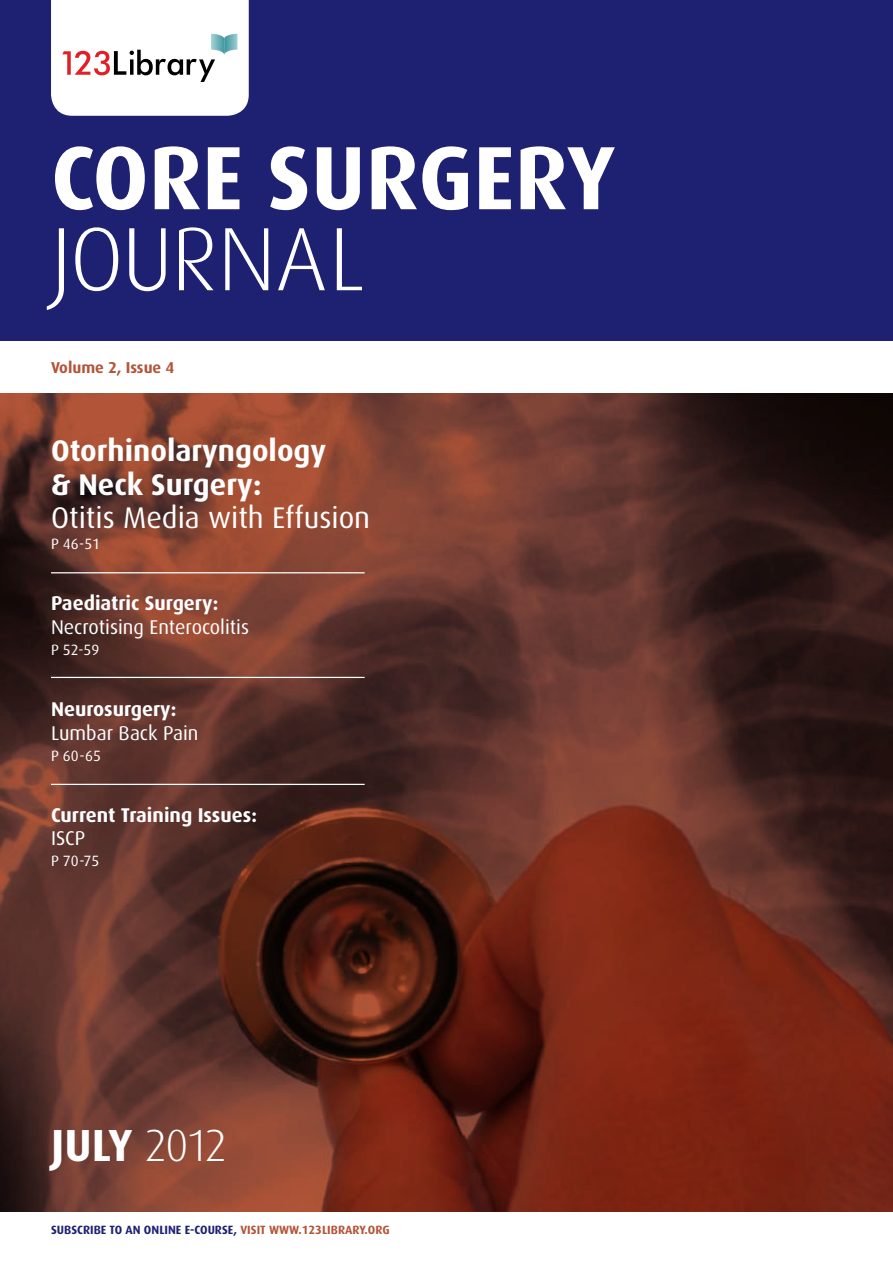
<style>
.page{position:relative;width:893px;height:1263px;background:#fff}
.page>*{position:absolute;margin:0;border:0;box-sizing:border-box;transform-origin:0 0}
.t1{font:700 90px "Dax";color:#fff}
.t2{font:300 90px "Dax";letter-spacing:-.01em;color:#fff}
.t3{font:700 45px "Dax";color:#fff}
.t4{font:700 29.85px/33.6px "Dax";color:#fff}
.t5{font:29.85px "Dax";color:#fff}
.t6{font:700 19.95px "Dax";color:#fff}
.t7{font:19.95px "Dax";color:#fff}
.t8{font:700 15.75px "Dax";color:#b25538}
.t9{font:15px "Dax";color:#fff}
.t10{font:700 12px "Dax";color:#1e2171}
.t11{font:700 12px "Dax";color:#b25538}
.s1{font-weight:300}
.s2{color:#b25538}
</style>
<div class="page">
<img style="left:0;top:393px;width:893px;height:819px">
<div style="left:0;top:0;width:893px;height:341px;background:#1e2171"></div>
<svg style="left:51px;top:0;width:198px;height:116px;background:#f0edee"></svg>
<hr style="left:51px;top:572px;width:314px;height:1px;background:#fff">
<hr style="left:51px;top:677px;width:314px;height:1px;background:#fff">
<hr style="left:51px;top:784px;width:314px;height:1px;background:#fff">
<h1 class="t1" style="left:51px;top:127px;width:565px">CORE SURGERY</h1>
<h1 class="t2" style="left:51px;top:210px;width:315px">JOURNAL</h1>
<p class="t8" style="left:51px;top:358px;width:125px">Volume 2, Issue 4</p>
<h3 class="t4" style="left:51px;top:434px;width:277px">Otorhinolaryngology &amp; Neck Surgery:</h3>
<h3 class="t5" style="left:51px;top:501px;width:321px">Otitis Media with Effusion</h3>
<p class="t9" style="left:51px;top:536px;width:51px">P 46-51</p>
<p class="t6" style="left:51px;top:592px;width:169px">Paediatric Surgery:</p>
<p class="t7" style="left:51px;top:616px;width:200px">Necrotising Enterocolitis</p>
<p class="t9" style="left:51px;top:641px;width:50px">P 52-59</p>
<p class="t6" style="left:51px;top:698px;width:127px">Neurosurgery:</p>
<p class="t7" style="left:51px;top:722px;width:149px">Lumbar Back Pain</p>
<p class="t9" style="left:51px;top:747px;width:52px">P 60-65</p>
<p class="t6" style="left:51px;top:803px;width:207px">Current Training Issues:</p>
<p class="t7" style="left:51px;top:827px;width:36px">ISCP</p>
<p class="t9" style="left:51px;top:853px;width:50px">P 70-75</p>
<h2 class="t3" style="left:51px;top:1120px;width:178px">JULY <span class="s1">2012</span></h2>
<p class="t10" style="left:51px;top:1223px;width:279px">SUBSCRIBE TO AN ONLINE E-COURSE, <span class="s2">VISIT www.123library</span></p>
<p class="t11" style="left:365px;top:1223px;width:12px">.org</p>
</div>
